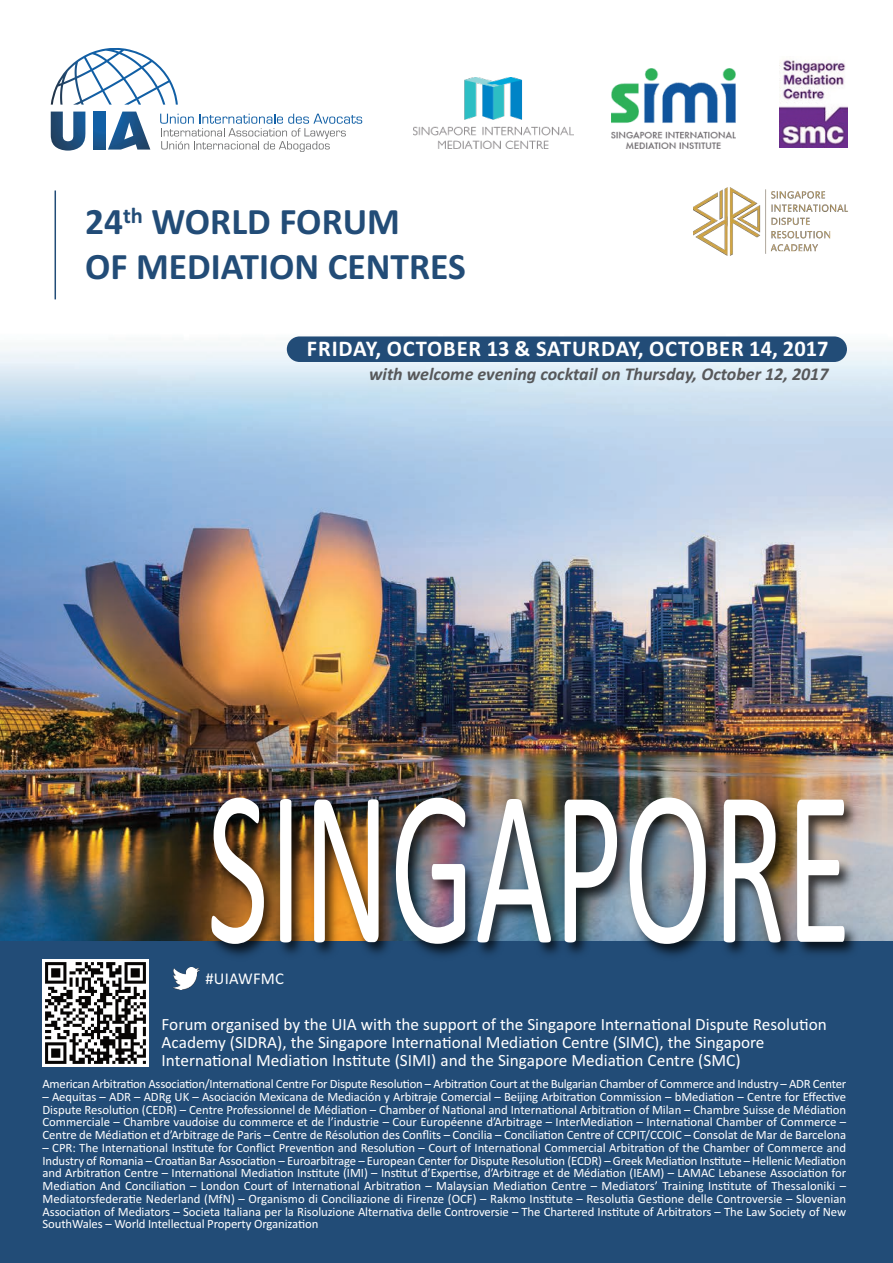
<style>
.page{position:relative;width:893px;height:1263px;background:#fff}
.page>*{position:absolute;margin:0;border:0;box-sizing:border-box;transform-origin:0 0}
.t1{font:225px "Calibri";color:#fff;scale:.6 1}
.t2{font:700 37.5px/45px "Calibri";color:#224c77}
.t3{font:700 22.5px "Calibri";letter-spacing:.04em;color:#fff}
.t4{font:italic 700 18px "Calibri";color:#57585a}
.t5{font:17.25px/18px "Calibri";color:#fff}
.t6{font:16.5px "Calibri";letter-spacing:.015em;color:#fff}
.t7{font:12.75px/12.8px "Calibri";letter-spacing:-.02em;color:#fff;text-align:justify}
</style>
<div class="page">
<img style="left:0;top:337px;width:893px;height:407px">
<svg style="left:160px;top:114px;width:202px;height:38px"></svg>
<svg style="left:51px;top:112px;width:34px;height:39px"></svg>
<svg style="left:93px;top:112px;width:13px;height:38px"></svg>
<svg style="left:108px;top:112px;width:42px;height:38px"></svg>
<svg style="left:59px;top:50px;width:109px;height:47px"></svg>
<hr style="left:55px;top:190px;width:1px;height:109px;background:#224c77">
<div style="left:287px;top:336px;width:560px;height:26px;background:#224c77;border-radius:13px"></div>
<img style="left:779px;top:60px;width:69px;height:88px">
<div style="left:0;top:942px;width:893px;height:321px;background:#224c77"></div>
<img style="left:43px;top:1043px;width:106px;height:23px">
<img style="left:0;top:744px;width:893px;height:299px">
<img style="left:172px;top:967px;width:27px;height:22px">
<img style="left:413px;top:77px;width:160px;height:72px">
<img style="left:612px;top:68px;width:123px;height:81px">
<img style="left:693px;top:188px;width:155px;height:68px">
<h2 class="t2" style="left:85px;top:198px;width:382px">24<sup>th</sup> WORLD FORUM<br>OF MEDIATION CENTRES</h2>
<h3 class="t3" style="left:307px;top:335px;width:523px">FRIDAY, OCTOBER 13 &amp; SATURDAY, OCTOBER 14, 2017</h3>
<h3 class="t4" style="left:369px;top:363px;width:461px">with welcome evening cocktail on Thursday, October 12, 2017</h3>
<h1 class="t1" style="left:207px;top:732px;width:1076px">SIngApore</h1>
<p class="t6" style="left:206px;top:969px;width:80px">#UIAWFMC</p>
<p class="t5" style="left:162px;top:1015px;width:667px">Forum organised by the UIA with the support of the Singapore International Dispute resolution<br>Academy (SIDrA), the Singapore International Mediation Centre (SIMC), the Singapore<br>International Mediation Institute (SIMI) and the Singapore Mediation Centre (SMC)</p>
<p class="t7" style="left:43px;top:1077px;width:805px">American Arbitration Association/International Centre For Dispute resolution – Arbitration Court at the Bulgarian Chamber of Commerce and Industry – ADr Center</p>
<p class="t7" style="left:43px;top:1090px;width:805px">– Aequitas – ADr – ADrg UK – Asociación Mexicana de Mediación y Arbitraje Comercial – Beijing Arbitration Commission – bMediation – Centre for effective Dispute resolution (CeDr) – Centre professionnel de Médiation – Chamber of national and International Arbitration of Milan – Chambre Suisse de Médiation Commerciale – Chambre vaudoise du commerce et de l’industrie – Cour européenne d’Arbitrage – InterMediation – International Chamber of Commerce – Centre de Médiation et d’Arbitrage de paris – Centre de résolution des Conflits – Concilia – Conciliation Centre of CCpIT/CCoIC – Consolat de Mar de Barcelona</p>
<p class="t7" style="left:42px;top:1141px;width:805px">– Cpr: The International Institute for Conflict prevention and resolution – Court of International Commercial Arbitration of the Chamber of Commerce and Industry of romania – Croatian Bar Association – euroarbitrage – european Center for Dispute resolution (eCDr) – greek Mediation Institute – Hellenic Mediation and Arbitration Centre – International Mediation Institute (IMI) – Institut d’expertise, d’Arbitrage et de Médiation (IeAM) – LAMAC Lebanese Association for Mediation And Conciliation – London Court of International Arbitration – Malaysian Mediation Centre – Mediators’ Training Institute of Thessaloniki – Mediatorsfederatie nederland (Mfn) – organismo di Conciliazione di Firenze (oCF) – rakmo Institute – resolutia gestione delle Controversie – Slovenian Association of Mediators – Societa Italiana per la risoluzione Alternativa delle Controversie – The Chartered Institute of Arbitrators – The Law Society of new SouthWales – World Intellectual property organization</p>
</div>
